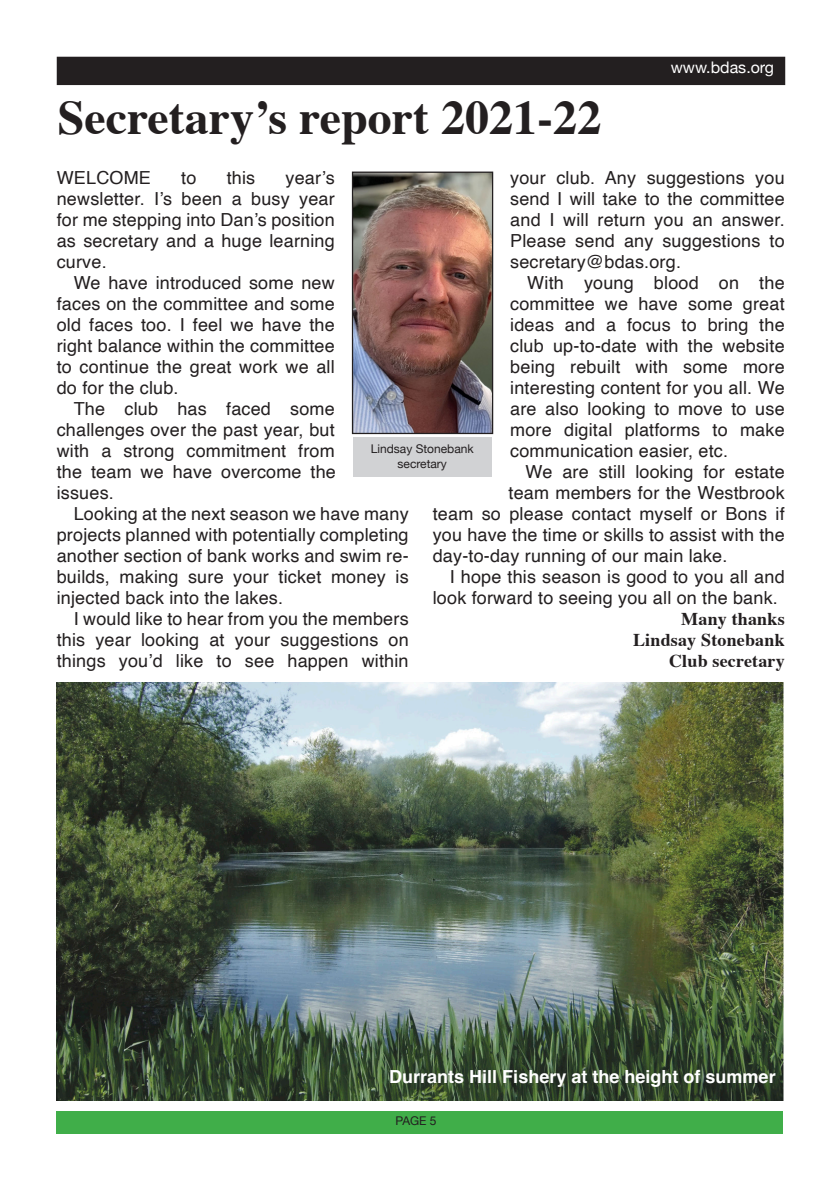
<style>
.page{position:relative;width:840px;height:1191px;background:#fff}
.page>*{position:absolute;margin:0;border:0;box-sizing:border-box;transform-origin:0 0}
.t1{font:700 48px "Times";color:#231f20}
.t2{font:18px/21px "Helvetica";letter-spacing:.01em;color:#231f20;text-align:justify}
.t3{font:700 18px "Times";letter-spacing:.01em;color:#231f20}
.t4{font:700 18px "Helvetica";color:#fff}
.t5{font:16px "Helvetica Neue";color:#fff}
.t6{font:12px/14.4px "Helvetica Neue";color:#231f20;text-align:center}
</style>
<div class="page">
<div style="left:57px;top:1111px;width:725px;height:22px;background:#40ae49"></div>
<div style="left:58px;top:58px;width:725px;height:26px;background:#231f20"></div>
<div style="left:57px;top:57px;width:727px;height:28px;border:2px solid #231f20"></div>
<div style="left:353px;top:437px;width:138px;height:39px;background:#d1d2d4"></div>
<img style="left:353px;top:173px;width:138px;height:259px">
<div style="left:351px;top:171px;width:142px;height:263px;border:1px solid #231f20"></div>
<img style="left:57px;top:682px;width:725px;height:418px">
<p class="t1" style="left:58px;top:71px;width:545px">Secretary’s report 2021-22</p>
<p class="t5" style="left:670px;top:56px;width:105px">www.bdas.org</p>
<p class="t2" style="left:57px;top:167px;width:96px">WELCOME</p>
<p class="t2" style="left:181px;top:167px;width:17px">to</p>
<p class="t2" style="left:226px;top:167px;width:30px">this</p>
<p class="t2" style="left:57px;top:167px;width:279px;text-indent:229px">year’s newsletter. I’s been a busy year for me stepping into Dan’s position as secretary and a huge learning curve.</p>
<p class="t2" style="left:57px;top:272px;width:279px;text-indent:17px">We have introduced some new faces on the committee and some old faces too. I feel we have the right balance within the committee to continue the great work we all do for the club.</p>
<p class="t2" style="left:57px;top:398px;width:280px;text-indent:17px">The club has faced some challenges over the past year, but with a strong commitment from the team we have overcome the issues.</p>
<p class="t2" style="left:57px;top:503px;width:353px;text-indent:17px">Looking at the next season we have many projects planned with potentially completing another section of bank works and swim re&shy;builds, making sure your ticket money is injected back into the lakes.</p>
<p class="t2" style="left:57px;top:608px;width:353px;text-indent:17px">I would like to hear from you the members this year looking at your suggestions on things you’d like to see happen within</p>
<p class="t2" style="left:510px;top:167px;width:276px">your club. Any suggestions you send I will take to the committee and I will return you an answer.<br>Please send any suggestions to secretary@bdas.org.</p>
<p class="t2" style="left:510px;top:272px;width:276px;text-indent:17px">With young blood on the committee we have some great ideas and a focus to bring the club up-to-date with the website being rebuilt with some more interesting content for you all. We are also looking to move to use more digital platforms to make communication easier, etc.</p>
<p class="t2" style="left:525px;top:461px;width:260px">We are still looking for estate</p>
<p class="t2" style="left:508px;top:482px;width:277px">team members for the Westbrook</p>
<p class="t2" style="left:432px;top:503px;width:353px">team so please contact myself or Bons if</p>
<p class="t2" style="left:432px;top:524px;width:353px">you have the time or skills to assist with the</p>
<p class="t2" style="left:432px;top:545px;width:296px">day-to-day running of our main lake.</p>
<p class="t2" style="left:432px;top:566px;width:353px;text-indent:17px">I hope this season is good to you all and look forward to seeing you all on the bank.</p>
<p class="t3" style="left:681px;top:601px;width:105px">Many thanks</p>
<p class="t3" style="left:632px;top:622px;width:153px">Lindsay Stonebank</p>
<p class="t3" style="left:668px;top:643px;width:117px">Club secretary</p>
<p class="t6" style="left:370px;top:442px;width:104px">Lindsay Stonebank secretary</p>
<p class="t4" style="left:389px;top:1065px;width:388px">Durrants Hill Fishery at the height of summer</p>
<p class="t6" style="left:395px;top:1113px;width:43px">PAGE 5</p>
</div>
